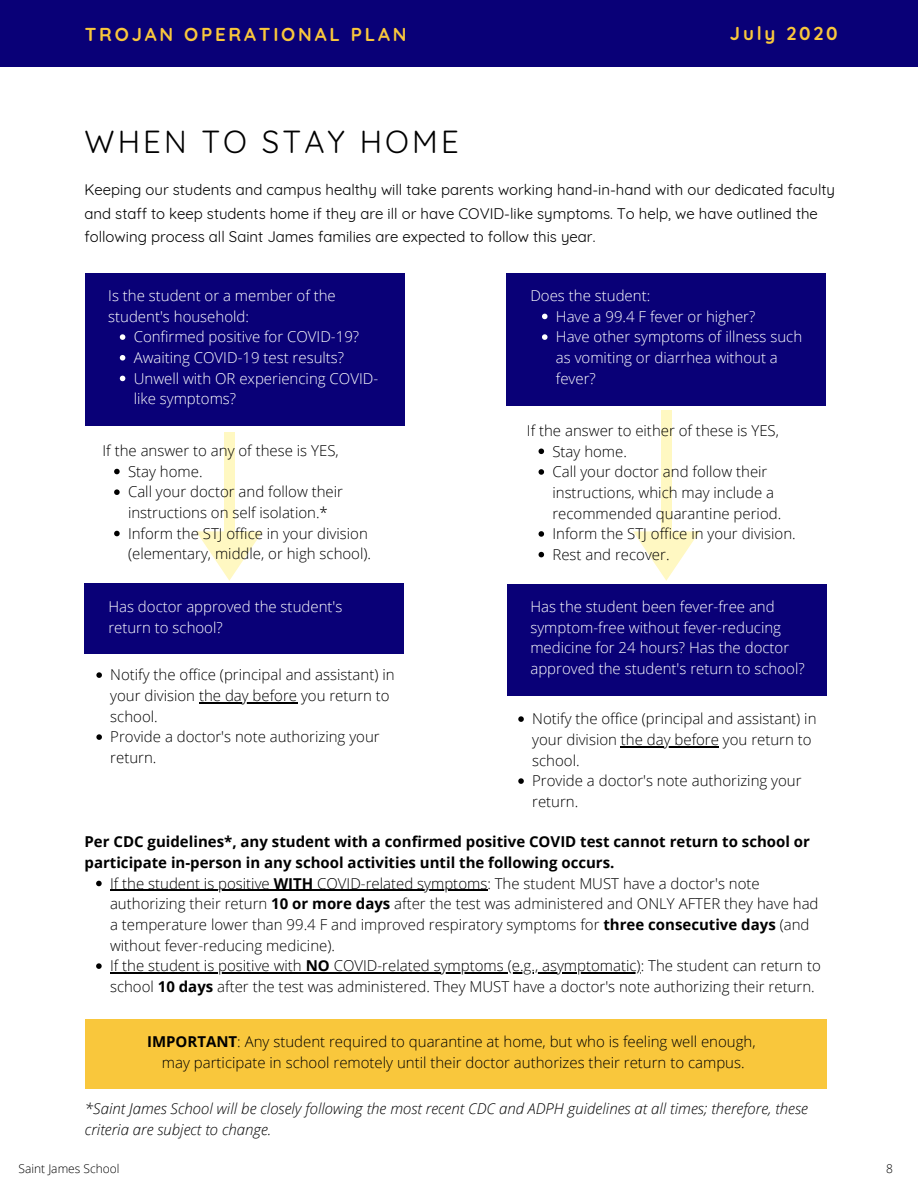
<style>
.page{position:relative;width:918px;height:1188px;background:#fff}
.page>*{position:absolute;margin:0;border:0;box-sizing:border-box;transform-origin:0 0}
.t1{font:31.2px "Quicksand";letter-spacing:.1em;color:#000}
.t2{font:700 18.6px "Quicksand";letter-spacing:.15em;color:#f9c73c}
.t3{font:300 15px/20.7px "Open Sans";color:#000}
.t4{font:300 15px/20.7px "Open Sans";color:#fff}
.t5{font:15px/23.2px "Quicksand";color:#000}
.t6{font:700 15px/20.7px "Open Sans";color:#000}
.t7{font:italic 300 15px/20.7px "Open Sans";color:#000}
.t8{font:300 12px "Open Sans";color:#000}
.s1{font-weight:700}
</style>
<div class="page">
<div style="left:0;top:1px;width:918px;height:65px;background:#090077"></div>
<div style="left:85px;top:273px;width:320px;height:153px;background:#090077"></div>
<svg style="left:120px;top:334px;width:5px;height:6px"></svg>
<svg style="left:120px;top:355px;width:5px;height:6px"></svg>
<svg style="left:120px;top:376px;width:5px;height:5px"></svg>
<div style="left:507px;top:273px;width:319px;height:132px;background:#090077"></div>
<svg style="left:542px;top:314px;width:6px;height:5px"></svg>
<svg style="left:542px;top:334px;width:6px;height:6px"></svg>
<div style="left:85px;top:584px;width:319px;height:70px;background:#090077"></div>
<div style="left:507px;top:584px;width:319px;height:111px;background:#090077"></div>
<div style="left:224px;top:432px;width:10px;height:110px;background:#fff8c2"></div>
<svg style="left:196px;top:531px;width:67px;height:50px"></svg>
<svg style="left:114px;top:469px;width:6px;height:5px"></svg>
<svg style="left:114px;top:489px;width:6px;height:6px"></svg>
<svg style="left:114px;top:531px;width:6px;height:5px"></svg>
<div style="left:661px;top:411px;width:10px;height:131px;background:#fff8c2"></div>
<svg style="left:633px;top:531px;width:67px;height:50px"></svg>
<svg style="left:539px;top:449px;width:5px;height:5px"></svg>
<svg style="left:539px;top:469px;width:5px;height:6px"></svg>
<svg style="left:539px;top:531px;width:5px;height:6px"></svg>
<svg style="left:539px;top:552px;width:5px;height:5px"></svg>
<svg style="left:96px;top:672px;width:6px;height:6px"></svg>
<hr style="left:199px;top:702px;width:98px;height:1px;background:#000">
<svg style="left:96px;top:734px;width:6px;height:6px"></svg>
<svg style="left:96px;top:881px;width:6px;height:5px"></svg>
<hr style="left:110px;top:890px;width:164px;height:1px;background:#000">
<hr style="left:274px;top:890px;width:39px;height:1px;background:#000">
<hr style="left:313px;top:890px;width:174px;height:1px;background:#000">
<svg style="left:96px;top:963px;width:6px;height:6px"></svg>
<hr style="left:110px;top:972px;width:196px;height:1px;background:#000">
<svg style="left:306px;top:972px;width:24px;height:1px"></svg>
<hr style="left:330px;top:972px;width:311px;height:1px;background:#000">
<div style="left:85px;top:1019px;width:742px;height:70px;background:#f9c73c"></div>
<svg style="left:518px;top:716px;width:6px;height:6px"></svg>
<hr style="left:621px;top:746px;width:98px;height:1px;background:#000">
<svg style="left:518px;top:778px;width:6px;height:6px"></svg>
<p class="t2" style="left:85px;top:22px;width:323px">TROJAN OPERATIONAL PLAN</p>
<p class="t2" style="left:730px;top:21px;width:109px">July 2020</p>
<h1 class="t1" style="left:85px;top:122px;width:376px">WHEN TO STAY HOME</h1>
<p class="t5" style="left:85px;top:178px;width:752px">Keeping our students and campus healthy will take parents working hand-in-hand with our dedicated faculty and staff to keep students home if they are ill or have COVID-like symptoms. To help, we have outlined the following process all Saint James families are expected to follow this year.</p>
<p class="t4" style="left:108px;top:285px;width:229px">Is the student or a member of the student's household:</p>
<p class="t4" style="left:134px;top:326px;width:246px">Confirmed positive for COVID-19?<br>Awaiting COVID-19 test results?<br>Unwell with OR experiencing COVID&shy;like symptoms?</p>
<p class="t3" style="left:103px;top:440px;width:238px">If the answer to any of these is YES,</p>
<p class="t3" style="left:128px;top:461px;width:245px">Stay home.<br>Call your doctor and follow their instructions on self isolation.*<br>Inform the STJ office in your division (elementary, middle, or high school).</p>
<p class="t4" style="left:530px;top:285px;width:121px">Does the student:</p>
<p class="t4" style="left:556px;top:306px;width:248px">Have a 99.4 F fever or higher?<br>Have other symptoms of illness such as vomiting or diarrhea without a fever?</p>
<p class="t3" style="left:527px;top:420px;width:254px">If the answer to either of these is YES,</p>
<p class="t3" style="left:552px;top:440px;width:245px">Stay home.<br>Call your doctor and follow their instructions, which may include a recommended quarantine period.<br>Inform the STJ office in your division.<br>Rest and recover.</p>
<p class="t4" style="left:108px;top:596px;width:236px">Has doctor approved the student's return to school?</p>
<p class="t4" style="left:530px;top:596px;width:276px">Has the student been fever-free and symptom-free without fever-reducing medicine for 24 hours? Has the doctor approved the student's return to school?</p>
<p class="t3" style="left:110px;top:664px;width:286px">Notify the office (principal and assistant) in your division the day before you return to school.<br>Provide a doctor's note authorizing your return.</p>
<p class="t3" style="left:532px;top:708px;width:286px">Notify the office (principal and assistant) in your division the day before you return to school.<br>Provide a doctor's note authorizing your return.</p>
<p class="t6" style="left:85px;top:831px;width:727px">Per CDC guidelines*, any student with a confirmed positive COVID test cannot return to school or participate in-person in any school activities until the following occurs.</p>
<p class="t3" style="left:110px;top:873px;width:712px">If the student is positive <span class="s1">WITH</span> COVID-related symptoms: The student MUST have a doctor's note authorizing their return <span class="s1">10 or more days</span> after the test was administered and ONLY AFTER they have had a temperature lower than 99.4 F and improved respiratory symptoms for <span class="s1">three consecutive days</span> (and without fever-reducing medicine).<br>If the student is positive with <span class="s1">NO</span> COVID-related symptoms (e.g., asymptomatic): The student can return to school <span class="s1">10 days</span> after the test was administered. They MUST have a doctor's note authorizing their return.</p>
<p class="t3" style="left:147px;top:1031px;width:610px;text-align:center"><span class="s1">IMPORTANT</span>: Any student required to quarantine at home, but who is feeling well enough, may participate in school remotely until their doctor authorizes their return to campus.</p>
<p class="t7" style="left:85px;top:1098px;width:724px">*Saint James School will be closely following the most recent CDC and ADPH guidelines at all times; therefore, these criteria are subject to change.</p>
<p class="t8" style="left:19px;top:1160px;width:103px">Saint James School</p>
<p class="t8" style="left:886px;top:1160px;width:8px">8</p>
</div>
